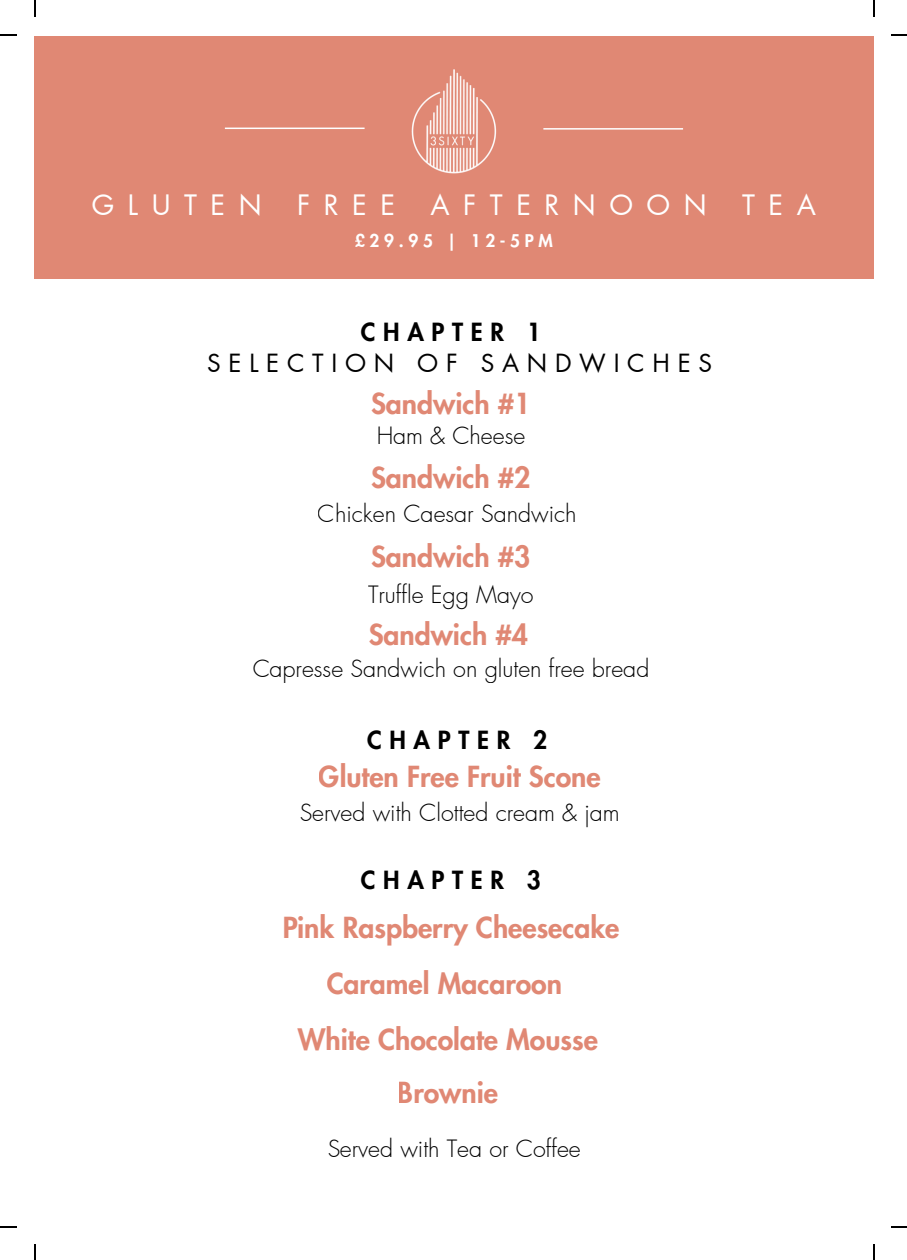
<style>
.page{position:relative;width:907px;height:1260px;background:#fff}
.page>*{position:absolute;margin:0;border:0;box-sizing:border-box;transform-origin:0 0}
.t1{font:800 28.4px/56px "Futura LT Pro";color:#e08874;text-align:center}
.t2{font:27.4px "Futura LT Pro";letter-spacing:.49em;color:#fff}
.t3{font:800 24.4px "Futura LT Pro";letter-spacing:.315em;color:#000}
.t4{font:24.4px "Futura LT Pro";letter-spacing:.315em;color:#000}
.t5{font:300 23.2px "Futura LT Pro";color:#000}
.t6{font:800 17.2px "Futura LT Pro";letter-spacing:.275em;color:#fff}
</style>
<div class="page">
<div style="left:35px;top:36px;width:838px;height:242px;background:#e08874"></div>
<img style="left:411px;top:69px;width:86px;height:105px">
<hr style="left:543px;top:128px;width:140px;height:1px;background:#fff">
<hr style="left:225px;top:127px;width:139px;height:2px;background:#fff">
<svg style="left:35px;top:0;width:1px;height:16px"></svg>
<svg style="left:0;top:34px;width:17px;height:2px"></svg>
<svg style="left:873px;top:0;width:2px;height:16px"></svg>
<svg style="left:891px;top:34px;width:16px;height:2px"></svg>
<svg style="left:35px;top:1244px;width:1px;height:15px"></svg>
<svg style="left:0;top:1226px;width:17px;height:1px"></svg>
<svg style="left:873px;top:1244px;width:2px;height:15px"></svg>
<svg style="left:891px;top:1226px;width:16px;height:1px"></svg>
<p class="t2" style="left:92px;top:186px;width:171px">GLUTEN</p>
<p class="t2" style="left:297px;top:186px;width:99px">FREE</p>
<p class="t2" style="left:430px;top:186px;width:277px">AFTERNOON</p>
<p class="t2" style="left:742px;top:186px;width:75px">TEA</p>
<p class="t6" style="left:355px;top:228px;width:199px">£29.95 | 12-5PM</p>
<p class="t3" style="left:361px;top:313px;width:182px">CHAPTER 1</p>
<p class="t4" style="left:207px;top:346px;width:506px">SELECTION OF SANDWICHES</p>
<p class="t1" style="left:371px;top:374px;width:161px">Sandwich #1</p>
<p class="t5" style="left:376px;top:420px;width:150px">Ham &amp; Cheese</p>
<p class="t1" style="left:371px;top:448px;width:161px">Sandwich #2</p>
<p class="t5" style="left:318px;top:498px;width:260px">Chicken Caesar Sandwich</p>
<p class="t1" style="left:371px;top:527px;width:161px">Sandwich #3</p>
<p class="t5" style="left:368px;top:579px;width:167px">Truffle Egg Mayo</p>
<p class="t1" style="left:368px;top:605px;width:161px">Sandwich #4</p>
<p class="t5" style="left:252px;top:653px;width:398px">Capresse Sandwich on gluten free bread</p>
<p class="t3" style="left:367px;top:720px;width:182px">CHAPTER 2</p>
<p class="t1" style="left:319px;top:747px;width:283px">Gluten Free Fruit Scone</p>
<p class="t5" style="left:299px;top:797px;width:322px">Served with Clotted cream &amp; jam</p>
<p class="t3" style="left:361px;top:861px;width:182px">CHAPTER 3</p>
<p class="t1" style="left:282px;top:898px;width:339px">Pink Raspberry Cheesecake<br>Caramel Macaroon</p>
<p class="t1" style="left:298px;top:1010px;width:302px">White Chocolate Mousse</p>
<p class="t1" style="left:397px;top:1063px;width:102px">Brownie</p>
<p class="t5" style="left:327px;top:1132px;width:255px">Served with Tea or Coffee</p>
</div>
